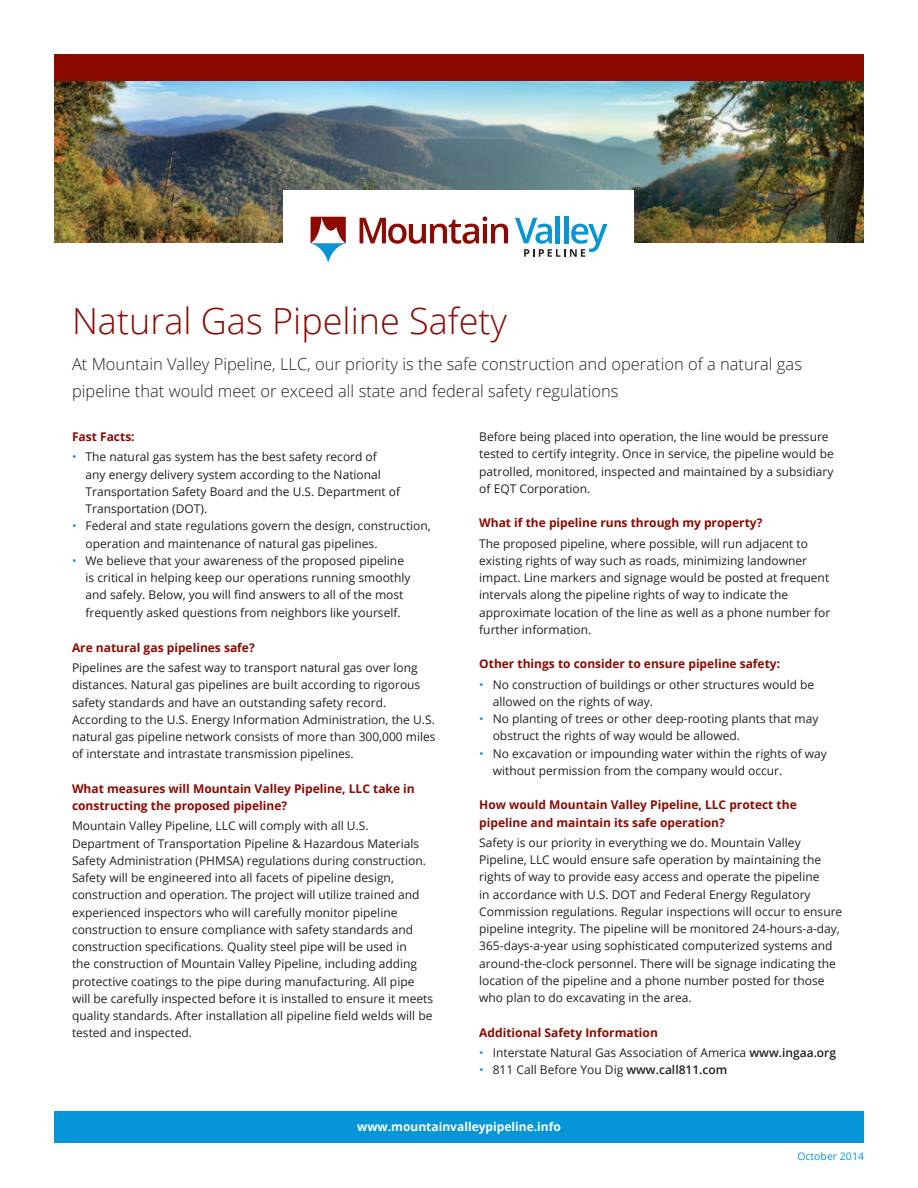
<style>
.page{position:relative;width:918px;height:1188px;background:#fff}
.page>*{position:absolute;margin:0;border:0;box-sizing:border-box;transform-origin:0 0}
.t1{font:300 36px "Open Sans";color:#8b0a02}
.t2{font:300 16.5px/27px "Open Sans";color:#231f20}
.t3{font:12px/17.2px "Open Sans";color:#231f20}
.t4{font:700 12px/17.2px "Open Sans";color:#8b0a02}
.t5{font:700 12px "Open Sans";color:#fff}
.t6{font:10.5px "Open Sans";color:#0696d7}
.s1{color:#0696d7}
.s2{font-weight:600}
</style>
<div class="page">
<img style="left:54px;top:81px;width:810px;height:162px">
<div style="left:284px;top:191px;width:350px;height:97px;background:#fff"></div>
<svg style="left:311px;top:217px;width:35px;height:46px"></svg>
<svg style="left:360px;top:217px;width:148px;height:27px"></svg>
<hr style="left:556px;top:216px;width:4px;height:27px;background:#0696d7">
<hr style="left:564px;top:216px;width:4px;height:27px;background:#0696d7">
<svg style="left:515px;top:218px;width:92px;height:39px"></svg>
<div style="left:54px;top:54px;width:810px;height:27px;background:#8b0a02"></div>
<div style="left:54px;top:1112px;width:810px;height:31px;background:#0696d7"></div>
<h1 class="t1" style="left:72px;top:296px;width:437px">Natural Gas Pipeline Safety</h1>
<h2 class="t2" style="left:72px;top:350px;width:732px">At Mountain Valley Pipeline, LLC, our priority is the safe construction and operation of a natural gas pipeline that would meet or exceed all state and federal safety regulations</h2>
<p class="t3" style="left:479px;top:428px;width:356px">Before being placed into operation, the line would be pressure tested to certify integrity. Once in service, the pipeline would be patrolled, monitored, inspected and maintained by a subsidiary of EQT Corporation.</p>
<p class="t4" style="left:479px;top:514px;width:285px">What if the pipeline runs through my property?</p>
<p class="t3" style="left:479px;top:534px;width:353px">The proposed pipeline, where possible, will run adjacent to existing rights of way such as roads, minimizing landowner impact. Line markers and signage would be posted at frequent intervals along the pipeline rights of way to indicate the approximate location of the line as well as a phone number for further information.</p>
<p class="t4" style="left:479px;top:655px;width:302px">Other things to consider to ensure pipeline safety:</p>
<p class="t3" style="left:493px;top:675px;width:323px;text-indent:-14px"><span class="s1">•</span> No construction of buildings or other structures would be allowed on the rights of way.</p>
<p class="t3" style="left:493px;top:710px;width:327px;text-indent:-14px"><span class="s1">•</span> No planting of trees or other deep-rooting plants that may obstruct the rights of way would be allowed.</p>
<p class="t3" style="left:493px;top:744px;width:336px;text-indent:-14px"><span class="s1">•</span> No excavation or impounding water within the rights of way without permission from the company would occur.</p>
<p class="t4" style="left:479px;top:796px;width:319px">How would Mountain Valley Pipeline, LLC protect the pipeline and maintain its safe operation?</p>
<p class="t3" style="left:479px;top:834px;width:365px">Safety is our priority in everything we do. Mountain Valley Pipeline, LLC would ensure safe operation by maintaining the rights of way to provide easy access and operate the pipeline<br>in accordance with U.S. DOT and Federal Energy Regulatory Commission regulations. Regular inspections will occur to ensure pipeline integrity. The pipeline will be monitored 24-hours-a-day, 365-days-a-year using sophisticated computerized systems and around-the-clock personnel. There will be signage indicating the location of the pipeline and a phone number posted for those who plan to do excavating in the area.</p>
<p class="t4" style="left:479px;top:1023px;width:180px">Additional Safety Information</p>
<p class="t3" style="left:479px;top:1043px;width:358px"><span class="s1">•</span> Interstate Natural Gas Association of America <span class="s2">www.ingaa.org</span></p>
<p class="t3" style="left:479px;top:1061px;width:250px"><span class="s1">•</span> 811 Call Before You Dig <span class="s2">www.call811.com</span></p>
<p class="t4" style="left:72px;top:428px;width:64px">Fast Facts:</p>
<p class="t3" style="left:86px;top:448px;width:316px;text-indent:-14px"><span class="s1">•</span> The natural gas system has the best safety record of<br>any energy delivery system according to the National Transportation Safety Board and the U.S. Department of Transportation (DOT).</p>
<p class="t3" style="left:86px;top:517px;width:347px;text-indent:-14px"><span class="s1">•</span> Federal and state regulations govern the design, construction, operation and maintenance of natural gas pipelines.</p>
<p class="t3" style="left:86px;top:552px;width:327px;text-indent:-14px"><span class="s1">•</span> We believe that your awareness of the proposed pipeline is critical in helping keep our operations running smoothly and safely. Below, you will find answers to all of the most frequently asked questions from neighbors like yourself.</p>
<p class="t4" style="left:72px;top:639px;width:184px">Are natural gas pipelines safe?</p>
<p class="t3" style="left:72px;top:659px;width:365px">Pipelines are the safest way to transport natural gas over long distances. Natural gas pipelines are built according to rigorous safety standards and have an outstanding safety record.<br>According to the U.S. Energy Information Administration, the U.S. natural gas pipeline network consists of more than 300,000 miles of interstate and intrastate transmission pipelines.</p>
<p class="t4" style="left:72px;top:780px;width:344px">What measures will Mountain Valley Pipeline, LLC take in constructing the proposed pipeline?</p>
<p class="t3" style="left:72px;top:817px;width:363px">Mountain Valley Pipeline, LLC will comply with all U.S.<br>Department of Transportation Pipeline &amp; Hazardous Materials Safety Administration (PHMSA) regulations during construction.<br>Safety will be engineered into all facets of pipeline design, construction and operation. The project will utilize trained and experienced inspectors who will carefully monitor pipeline construction to ensure compliance with safety standards and construction specifications. Quality steel pipe will be used in<br>the construction of Mountain Valley Pipeline, including adding protective coatings to the pipe during manufacturing. All pipe will be carefully inspected before it is installed to ensure it meets quality standards. After installation all pipeline field welds will be tested and inspected.</p>
<p class="t5" style="left:357px;top:1119px;width:205px">www.mountainvalleypipeline.info</p>
<p class="t6" style="left:797px;top:1149px;width:68px">October 2014</p>
</div>
